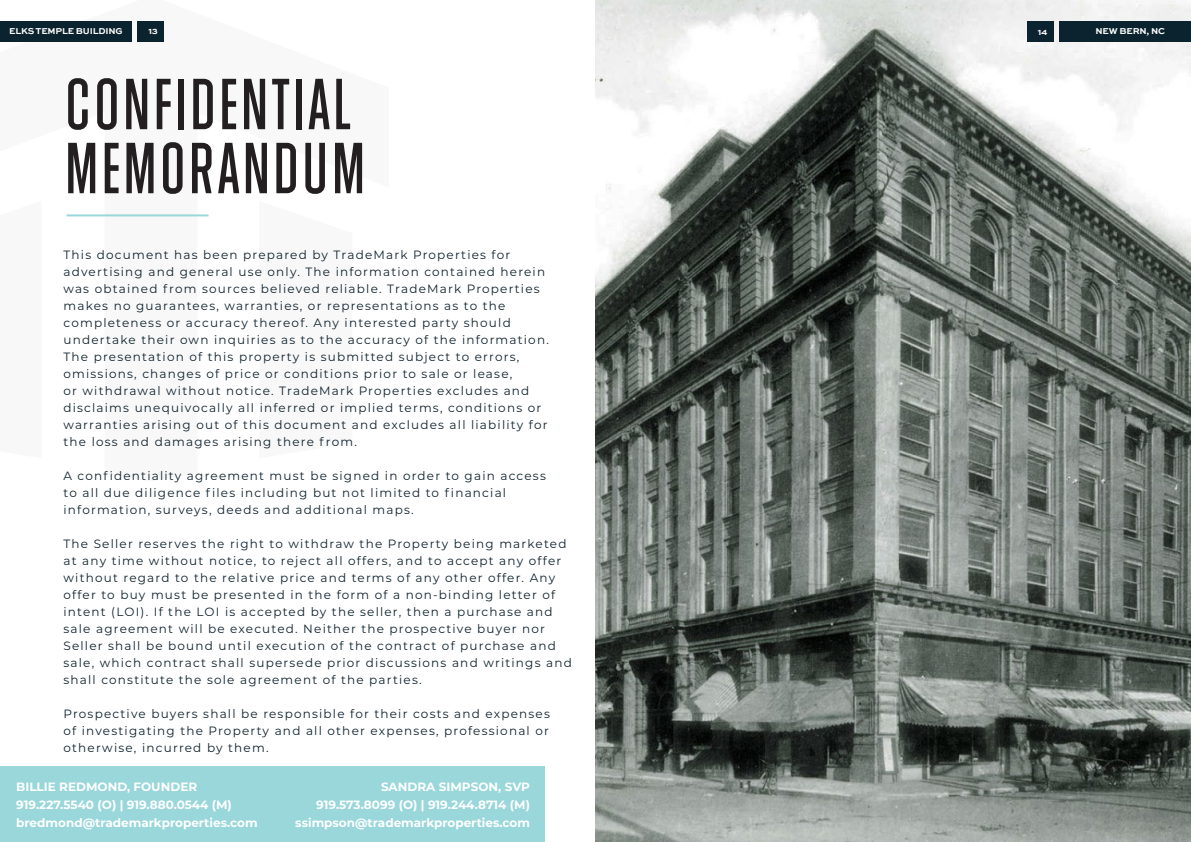
<style>
.page{position:relative;width:1191px;height:842px;background:#fff}
.page>*{position:absolute;margin:0;border:0;box-sizing:border-box;transform-origin:0 0}
.Center{font:63px "Athletic Condensed";letter-spacing:.05em;color:#231f20}
.t1{font:12px/17px "Montserrat";letter-spacing:.1em;color:#0f222d}
.Left{font:700 12px/18px "Montserrat";color:#fff;text-align:right}
.t2{font:9px "Sweet Sans Bold SC";letter-spacing:-.02em;color:#fff}
</style>
<div class="page">
<hr style="left:66px;top:214px;width:142px;height:2px;background:#99d7db">
<img style="left:595px;top:0;width:596px;height:842px">
<div style="left:0;top:766px;width:544px;height:76px;background:#99d7db"></div>
<div style="left:0;top:21px;width:132px;height:20px;background:#0b232e"></div>
<div style="left:138px;top:21px;width:26px;height:20px;background:#0b232e"></div>
<div style="left:1027px;top:21px;width:26px;height:20px;background:#0b232e"></div>
<div style="left:1059px;top:21px;width:132px;height:20px;background:#0b232e"></div>
<p class="t2" style="left:9px;top:26px;width:115px">ELKS TEMPLE BUILDING</p>
<p class="t2" style="left:148px;top:26px;width:11px">13</p>
<p class="t2" style="left:1037px;top:27px;width:11px">14</p>
<p class="t2" style="left:1095px;top:26px;width:71px">NEW BERN, NC</p>
<p class="Center" style="left:65px;top:68px;width:287px">CONFIDENTIAL</p>
<p class="Center" style="left:65px;top:132px;width:302px">MEMORANDUM</p>
<p class="t1" style="left:63px;top:246px;width:487px">This document has been prepared by TradeMark Properties for advertising and general use only. The information contained herein was obtained from sources believed reliable. TradeMark Properties makes no guarantees, warranties, or representations as to the completeness or accuracy thereof. Any interested party should undertake their own inquiries as to the accuracy of the information.<br>The presentation of this property is submitted subject to errors, omissions, changes of price or conditions prior to sale or lease,<br>or withdrawal without notice. TradeMark Properties excludes and disclaims unequivocally all inferred or implied terms, conditions or warranties arising out of this document and excludes all liability for the loss and damages arising there from.</p>
<p class="t1" style="left:63px;top:467px;width:484px">A confidentiality agreement must be signed in order to gain access to all due diligence files including but not limited to financial information, surveys, deeds and additional maps.</p>
<p class="t1" style="left:63px;top:535px;width:510px">The Seller reserves the right to withdraw the Property being marketed at any time without notice, to reject all offers, and to accept any offer without regard to the relative price and terms of any other offer. Any offer to buy must be presented in the form of a non-binding letter of intent (LOI). If the LOI is accepted by the seller, then a purchase and sale agreement will be executed. Neither the prospective buyer nor Seller shall be bound until execution of the contract of purchase and sale, which contract shall supersede prior discussions and writings and shall constitute the sole agreement of the parties.</p>
<p class="t1" style="left:63px;top:705px;width:488px;text-align:justify">Prospective buyers shall be responsible for their costs and expenses of investigating the Property and all other expenses, professional or otherwise, incurred by them.</p>
<p class="Left" style="left:295px;top:777px;width:236px">SANDRA SIMPSON, SVP<br>919.573.8099 (O) | 919.244.8714 (M) ssimpson@trademarkproperties.com</p>
<p class="Left" style="left:16px;top:777px;width:243px;text-align:left">BILLIE REDMOND, FOUNDER<br>919.227.5540 (O) | 919.880.0544 (M) bredmond@trademarkproperties.com</p>
</div>
